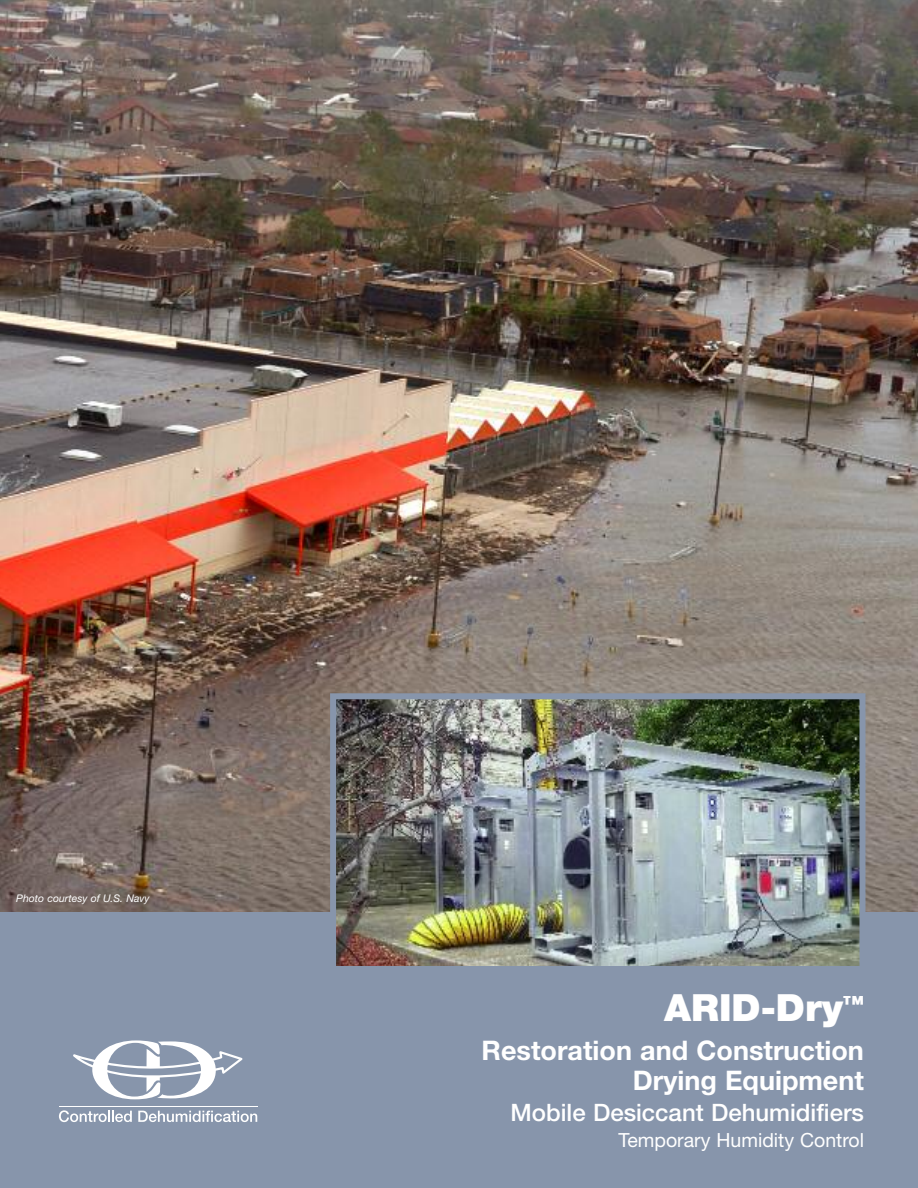
<style>
.page{position:relative;width:918px;height:1188px;background:#fff}
.page>*{position:absolute;margin:0;border:0;box-sizing:border-box;transform-origin:0 0}
.t1{font:900 37.5px "Helvetica Neue";color:#fff}
.t2{font:700 27px/30px "Helvetica Neue";color:#fff;text-align:right}
.t3{font:500 24px "Helvetica Neue";color:#fff}
.t4{font:19.5px "Helvetica Neue";color:#fff}
.t5{font:italic 10.5px "Helvetica Neue";color:#fff}
</style>
<div class="page">
<img style="left:0;top:0;width:918px;height:912px">
<div style="left:0;top:912px;width:918px;height:276px;background:#8795ab"></div>
<img style="left:337px;top:700px;width:522px;height:265px">
<div style="left:330px;top:693px;width:536px;height:279px;border:6px solid #8795ab"></div>
<svg style="left:59px;top:1110px;width:73px;height:12px"></svg>
<svg style="left:138px;top:1111px;width:119px;height:11px"></svg>
<svg style="left:73px;top:1040px;width:170px;height:59px"></svg>
<hr style="left:59px;top:1106px;width:199px;height:1px;background:#fff">
<p class="t5" style="left:16px;top:895px;width:135px">Photo courtesy of U.S. Navy</p>
<h1 class="t1" style="left:664px;top:994px;width:201px">ARID-Dry<sup>™</sup></h1>
<p class="t2" style="left:482px;top:1038px;width:384px">Restoration and Construction<br>Drying Equipment</p>
<p class="t3" style="left:511px;top:1104px;width:355px">Mobile Desiccant Dehumidifiers</p>
<p class="t4" style="left:618px;top:1133px;width:247px">Temporary Humidity Control</p>
</div>
